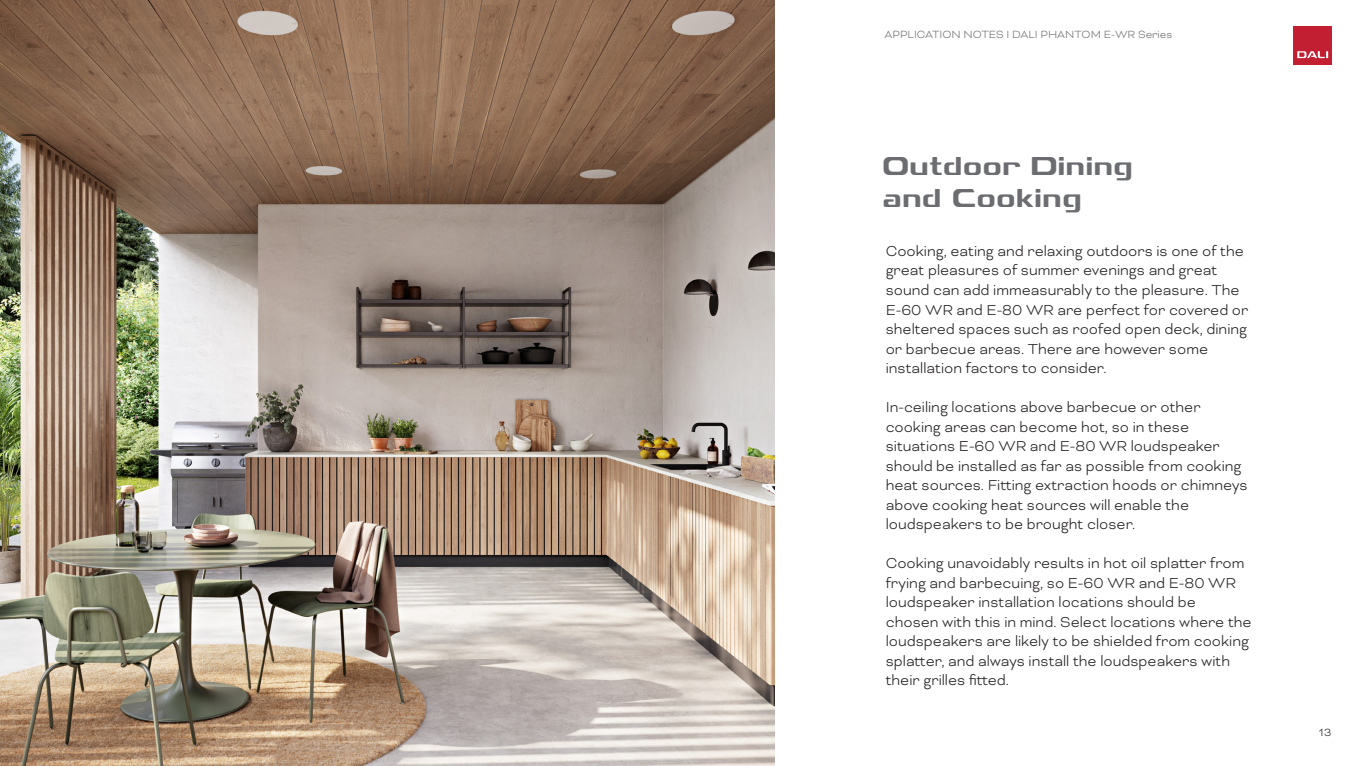
<style>
.page{position:relative;width:1361px;height:766px;background:#fff}
.page>*{position:absolute;margin:0;border:0;box-sizing:border-box;transform-origin:0 0}
._2_Heading_Style{font:700 31.5px/31.5px "Dali Font 2";color:#6c6d70}
.Body{font:300 16.5px/19.5px "Bicyclette";color:#231f20}
.Body-2{font:300 12px "Bicyclette";color:#6c6d70}
.PAGINA{font:300 12px "Bicyclette";color:#231f20}
</style>
<div class="page">
<img style="left:0;top:0;width:774px;height:765px">
<div style="left:1294px;top:26px;width:38px;height:38px;background:#c21f32"></div>
<svg style="left:1297px;top:51px;width:31px;height:7px"></svg>
<p class="Body-2" style="left:884px;top:27px;width:289px">APPLICATION NOTES I DALI PHANTOM E-WR Series</p>
<p class="_2_Heading_Style" style="left:882px;top:150px;width:252px">Outdoor Dining and Cooking</p>
<p class="Body" style="left:885px;top:241px;width:364px">Cooking, eating and relaxing outdoors is one of the great pleasures of summer evenings and great sound can add immeasurably to the pleasure. The E-60 WR and E-80 WR are perfect for covered or sheltered spaces such as roofed open deck, dining or barbecue areas. There are however some installation factors to consider.</p>
<p class="Body" style="left:885px;top:397px;width:363px">In-ceiling locations above barbecue or other cooking areas can become hot, so in these situations E-60 WR and E-80 WR loudspeaker should be installed as far as possible from cooking heat sources. Fitting extraction hoods or chimneys above cooking heat sources will enable the loudspeakers to be brought closer.</p>
<p class="Body" style="left:885px;top:553px;width:367px">Cooking unavoidably results in hot oil splatter from frying and barbecuing, so E-60 WR and E-80 WR loudspeaker installation locations should be chosen with this in mind. Select locations where the loudspeakers are likely to be shielded from cooking splatter, and always install the loudspeakers with their grilles fitted.</p>
<p class="PAGINA" style="left:1319px;top:725px;width:14px">13</p>
</div>
